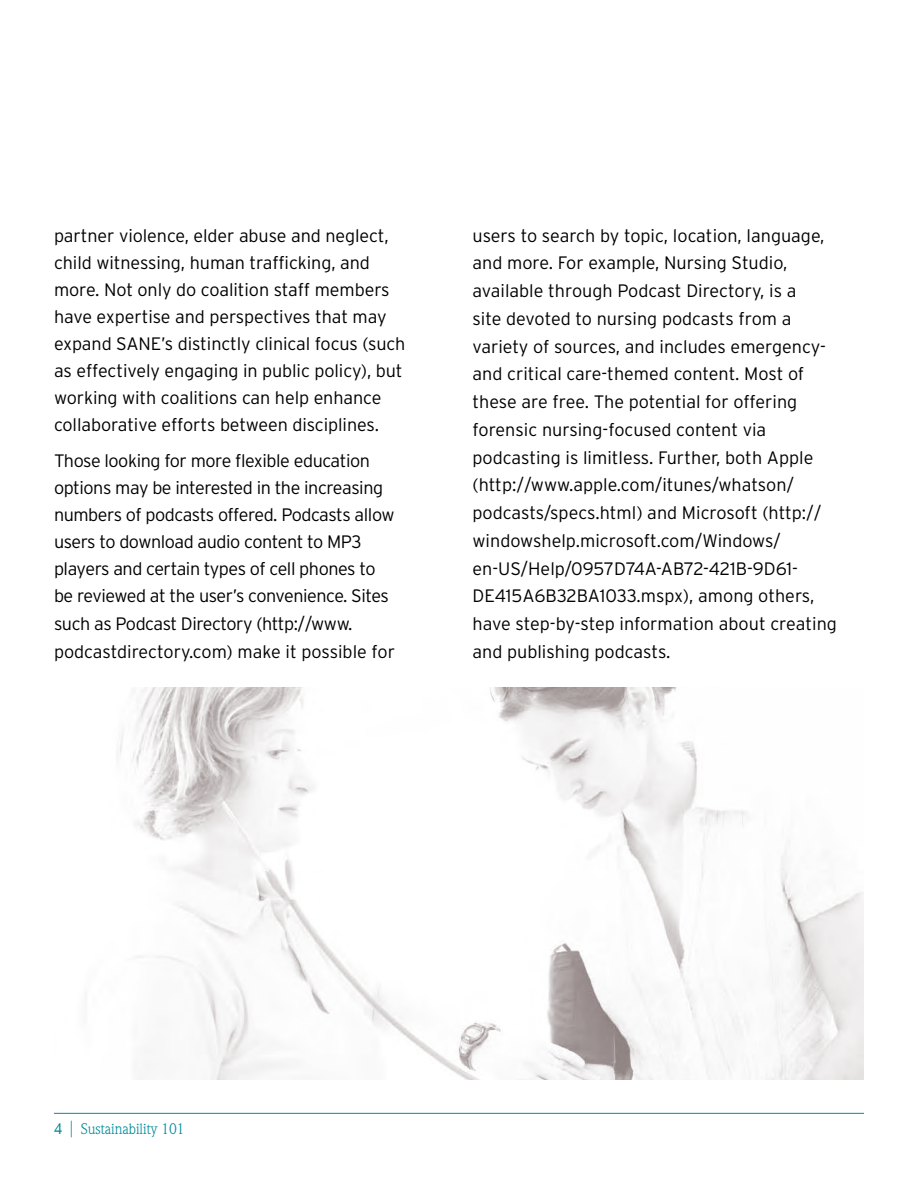
<style>
.page{position:relative;width:918px;height:1188px;background:#fff}
.page>*{position:absolute;margin:0;border:0;box-sizing:border-box;transform-origin:0 0}
.body_copy{font:300 18px/27.8px "Interstate";letter-spacing:-.005em;color:#000}
.body_copy-2{font:300 18px/27.2px "Interstate";letter-spacing:-.025em;color:#000}
.t1{font:15px "Weidemann";letter-spacing:-.005em;color:#008c99}
.s1{font-weight:500}
.s2{font-size:22.5px}
</style>
<div class="page">
<hr style="left:54px;top:1113px;width:810px;height:1px;background:#008c99">
<img style="left:117px;top:687px;width:747px;height:393px">
<p class="body_copy" style="left:54px;top:222px;width:353px;line-height:27px">partner violence, elder abuse and neglect, child witnessing, human trafficking, and more. Not only do coalition staff members have expertise and perspectives that may expand SANE’s distinctly clinical focus (such as effectively engaging in public policy), but working with coalitions can help enhance collaborative efforts between disciplines.</p>
<p class="body_copy-2" style="left:54px;top:447px;width:343px">Those looking for more flexible education options may be interested in the increasing numbers of podcasts offered. Podcasts allow users to download audio content to MP3 players and certain types of cell phones to be reviewed at the user’s convenience. Sites such as Podcast Directory (http://www. podcastdirectory.com) make it possible for</p>
<p class="body_copy" style="left:472px;top:221px;width:366px">users to search by topic, location, language, and more. For example, Nursing Studio, available through Podcast Directory, is a<br>site devoted to nursing podcasts from a variety of sources, and includes emergency&shy;and critical care-themed content. Most of these are free. The potential for offering forensic nursing-focused content via podcasting is limitless. Further, both Apple (http://www.apple.com/itunes/whatson/ podcasts/specs.html) and Microsoft (http:// windowshelp.microsoft.com/Windows/ en-US/Help/0957D74A-AB72-421B-9D61- DE415A6B32BA1033.mspx), among others, have step-by-step information about creating and publishing podcasts.</p>
<p class="t1" style="left:54px;top:1120px;width:132px"><span class="s1">4</span> <span class="s2">|</span> Sustainability 101</p>
</div>
